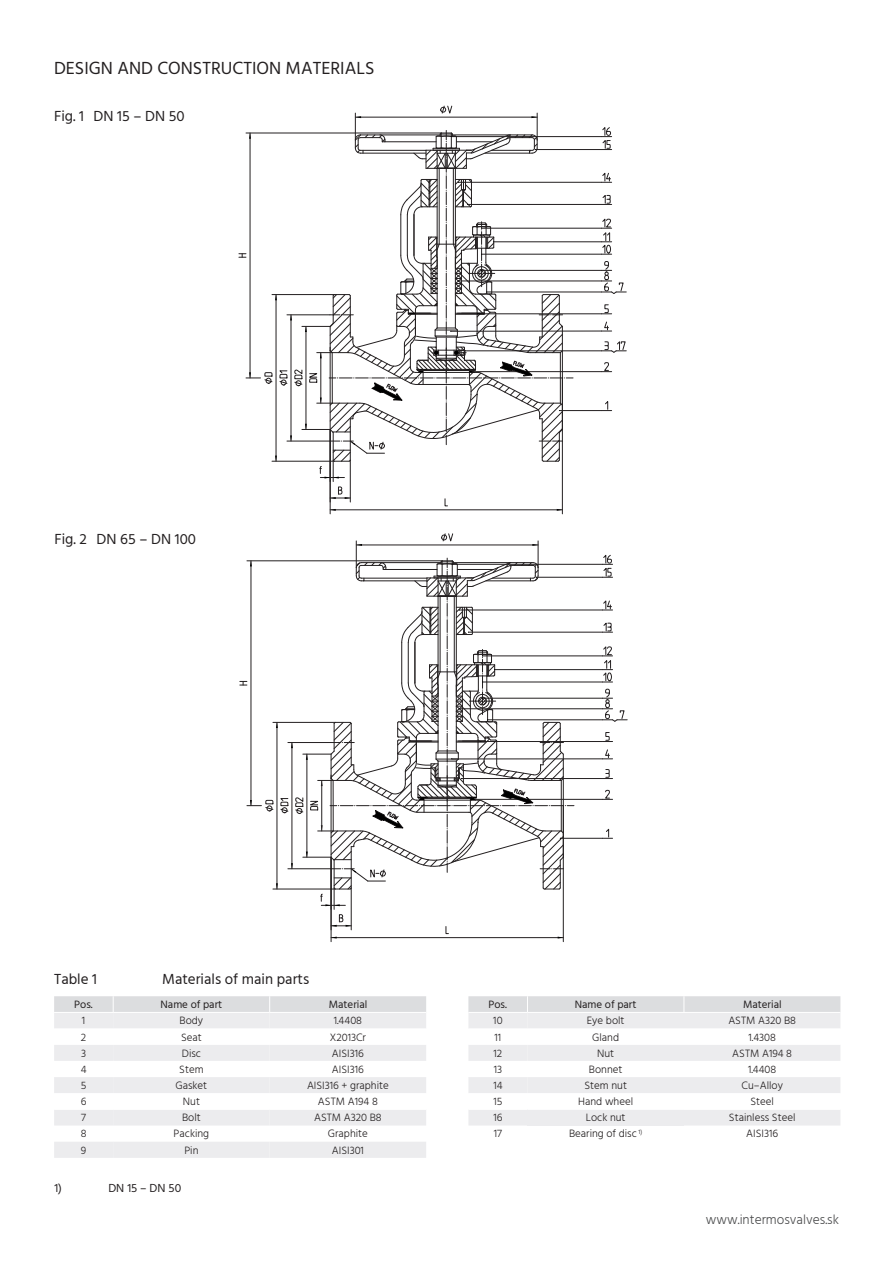
<style>
.page{position:relative;width:893px;height:1263px;background:#fff}
.page>*{position:absolute;margin:0;border:0;box-sizing:border-box;transform-origin:0 0}
.t1{font:18px "Hind Vadodara";color:#231f20}
.t2{font:15px "Hind Vadodara";color:#231f20}
.t3{font:300 13.5px "Hind Vadodara";color:#4b4c4d}
.t4{font:12px "Hind Vadodara";color:#231f20}
.t5{font:300 10.95px "Hind Vadodara";color:#231f20}
.t6{font:10.95px "Hind Vadodara";color:#231f20}
</style>
<div class="page">
<svg style="left:54px;top:996px;width:372px;height:162px"></svg>
<hr style="left:54px;top:1012px;width:59px;height:1px;background:#fff">
<hr style="left:113px;top:1012px;width:157px;height:1px;background:#fff">
<hr style="left:270px;top:1012px;width:156px;height:1px;background:#fff">
<hr style="left:54px;top:1109px;width:59px;height:1px;background:#fff">
<hr style="left:113px;top:1109px;width:157px;height:1px;background:#fff">
<hr style="left:270px;top:1109px;width:156px;height:1px;background:#fff">
<svg style="left:468px;top:996px;width:372px;height:130px"></svg>
<hr style="left:468px;top:1012px;width:59px;height:1px;background:#fff">
<hr style="left:527px;top:1012px;width:157px;height:1px;background:#fff">
<hr style="left:684px;top:1012px;width:156px;height:1px;background:#fff">
<hr style="left:468px;top:1109px;width:59px;height:1px;background:#fff">
<hr style="left:527px;top:1109px;width:157px;height:1px;background:#fff">
<hr style="left:684px;top:1109px;width:156px;height:1px;background:#fff">
<hr style="left:562px;top:429px;width:1px;height:85px;background:#231f20">
<hr style="left:330px;top:429px;width:1px;height:85px;background:#231f20">
<hr style="left:559px;top:410px;width:42px;height:1px;background:#231f20">
<svg style="left:601px;top:401px;width:11px;height:10px"></svg>
<hr style="left:472px;top:371px;width:129px;height:1px;background:#231f20">
<svg style="left:601px;top:362px;width:11px;height:10px"></svg>
<hr style="left:457px;top:351px;width:144px;height:1px;background:#231f20">
<hr style="left:480px;top:314px;width:121px;height:1px;background:#231f20">
<svg style="left:601px;top:304px;width:11px;height:11px"></svg>
<hr style="left:487px;top:292px;width:114px;height:1px;background:#231f20">
<hr style="left:482px;top:270px;width:119px;height:1px;background:#231f20">
<hr style="left:482px;top:254px;width:119px;height:1px;background:#231f20">
<hr style="left:494px;top:242px;width:107px;height:1px;background:#231f20">
<hr style="left:482px;top:228px;width:119px;height:1px;background:#231f20">
<svg style="left:601px;top:218px;width:11px;height:37px"></svg>
<hr style="left:468px;top:204px;width:133px;height:1px;background:#231f20">
<svg style="left:601px;top:194px;width:11px;height:11px"></svg>
<hr style="left:458px;top:182px;width:143px;height:1px;background:#231f20">
<svg style="left:601px;top:172px;width:11px;height:11px"></svg>
<hr style="left:451px;top:331px;width:150px;height:1px;background:#231f20">
<svg style="left:601px;top:321px;width:11px;height:11px"></svg>
<hr style="left:458px;top:281px;width:143px;height:1px;background:#231f20">
<hr style="left:535px;top:149px;width:66px;height:1px;background:#231f20">
<hr style="left:451px;top:136px;width:150px;height:1px;background:#231f20">
<svg style="left:601px;top:127px;width:11px;height:23px"></svg>
<svg style="left:601px;top:261px;width:25px;height:33px"></svg>
<svg style="left:601px;top:341px;width:25px;height:12px"></svg>
<svg style="left:239px;top:106px;width:334px;height:405px"></svg>
<hr style="left:563px;top:857px;width:1px;height:85px;background:#231f20">
<hr style="left:331px;top:857px;width:1px;height:85px;background:#231f20">
<hr style="left:560px;top:838px;width:42px;height:1px;background:#231f20">
<svg style="left:602px;top:828px;width:11px;height:11px"></svg>
<hr style="left:473px;top:799px;width:129px;height:1px;background:#231f20">
<svg style="left:602px;top:790px;width:11px;height:10px"></svg>
<hr style="left:481px;top:741px;width:121px;height:1px;background:#231f20">
<svg style="left:602px;top:732px;width:11px;height:10px"></svg>
<hr style="left:488px;top:719px;width:114px;height:1px;background:#231f20">
<hr style="left:482px;top:698px;width:120px;height:1px;background:#231f20">
<hr style="left:482px;top:682px;width:120px;height:1px;background:#231f20">
<hr style="left:495px;top:669px;width:107px;height:1px;background:#231f20">
<hr style="left:482px;top:656px;width:120px;height:1px;background:#231f20">
<svg style="left:602px;top:646px;width:11px;height:37px"></svg>
<hr style="left:469px;top:632px;width:133px;height:1px;background:#231f20">
<svg style="left:602px;top:622px;width:11px;height:11px"></svg>
<hr style="left:459px;top:610px;width:143px;height:1px;background:#231f20">
<svg style="left:602px;top:600px;width:11px;height:11px"></svg>
<hr style="left:452px;top:758px;width:150px;height:1px;background:#231f20">
<svg style="left:602px;top:749px;width:11px;height:10px"></svg>
<hr style="left:459px;top:708px;width:143px;height:1px;background:#231f20">
<hr style="left:536px;top:577px;width:66px;height:1px;background:#231f20">
<hr style="left:452px;top:564px;width:150px;height:1px;background:#231f20">
<svg style="left:602px;top:554px;width:11px;height:24px"></svg>
<svg style="left:602px;top:689px;width:25px;height:33px"></svg>
<hr style="left:461px;top:778px;width:141px;height:1px;background:#231f20">
<svg style="left:602px;top:769px;width:11px;height:10px"></svg>
<svg style="left:240px;top:534px;width:334px;height:404px"></svg>
<h1 class="t1" style="left:54px;top:56px;width:322px">DESIGN AND CONSTRUCTION MATERIALS</h1>
<h2 class="t2" style="left:54px;top:105px;width:132px">Fig. 1 DN 15 – DN 50</h2>
<h2 class="t2" style="left:54px;top:528px;width:143px">Fig. 2 DN 65 – DN 100</h2>
<h2 class="t2" style="left:54px;top:968px;width:44px">Table 1</h2>
<h2 class="t2" style="left:162px;top:968px;width:149px">Materials of main parts</h2>
<p class="t6" style="left:74px;top:997px;width:20px">Pos.</p>
<p class="t6" style="left:161px;top:997px;width:63px">Name of part</p>
<p class="t6" style="left:329px;top:997px;width:40px">Material</p>
<p class="t5" style="left:82px;top:1013px;width:5px">1</p>
<p class="t5" style="left:180px;top:1013px;width:25px">Body</p>
<p class="t5" style="left:334px;top:1013px;width:30px">1.4408</p>
<p class="t5" style="left:81px;top:1029px;width:7px">2</p>
<p class="t5" style="left:181px;top:1029px;width:22px">Seat</p>
<p class="t5" style="left:330px;top:1029px;width:38px">X2013Cr</p>
<p class="t5" style="left:81px;top:1045px;width:7px">3</p>
<p class="t5" style="left:182px;top:1045px;width:21px">Disc</p>
<p class="t5" style="left:332px;top:1045px;width:33px">AISI316</p>
<p class="t5" style="left:81px;top:1062px;width:7px">4</p>
<p class="t5" style="left:179px;top:1062px;width:26px">Stem</p>
<p class="t5" style="left:332px;top:1062px;width:33px">AISI316</p>
<p class="t5" style="left:81px;top:1078px;width:7px">5</p>
<p class="t5" style="left:176px;top:1078px;width:33px">Gasket</p>
<p class="t5" style="left:307px;top:1078px;width:83px">AISI316 + graphite</p>
<p class="t5" style="left:81px;top:1094px;width:7px">6</p>
<p class="t5" style="left:183px;top:1094px;width:19px">Nut</p>
<p class="t5" style="left:318px;top:1094px;width:61px">ASTM A194 8</p>
<p class="t5" style="left:81px;top:1110px;width:6px">7</p>
<p class="t5" style="left:182px;top:1110px;width:20px">Bolt</p>
<p class="t5" style="left:314px;top:1110px;width:69px">ASTM A320 B8</p>
<p class="t5" style="left:81px;top:1126px;width:7px">8</p>
<p class="t5" style="left:174px;top:1126px;width:37px">Packing</p>
<p class="t5" style="left:328px;top:1126px;width:41px">Graphite</p>
<p class="t5" style="left:81px;top:1142px;width:7px">9</p>
<p class="t5" style="left:184px;top:1142px;width:16px">Pin</p>
<p class="t5" style="left:332px;top:1142px;width:34px">AISI301</p>
<p class="t4" style="left:54px;top:1179px;width:9px">1)</p>
<p class="t4" style="left:108px;top:1179px;width:74px">DN 15 – DN 50</p>
<p class="t6" style="left:488px;top:997px;width:20px">Pos.</p>
<p class="t6" style="left:575px;top:997px;width:63px">Name of part</p>
<p class="t6" style="left:743px;top:997px;width:40px">Material</p>
<p class="t5" style="left:493px;top:1013px;width:11px">10</p>
<p class="t5" style="left:587px;top:1013px;width:39px">Eye bolt</p>
<p class="t5" style="left:728px;top:1013px;width:69px">ASTM A320 B8</p>
<p class="t5" style="left:495px;top:1029px;width:8px">11</p>
<p class="t5" style="left:592px;top:1029px;width:28px">Gland</p>
<p class="t5" style="left:748px;top:1029px;width:29px">1.4308</p>
<p class="t5" style="left:494px;top:1045px;width:10px">12</p>
<p class="t5" style="left:597px;top:1045px;width:19px">Nut</p>
<p class="t5" style="left:732px;top:1045px;width:61px">ASTM A194 8</p>
<p class="t5" style="left:494px;top:1062px;width:10px">13</p>
<p class="t5" style="left:589px;top:1062px;width:35px">Bonnet</p>
<p class="t5" style="left:748px;top:1062px;width:30px">1.4408</p>
<p class="t5" style="left:493px;top:1078px;width:11px">14</p>
<p class="t5" style="left:584px;top:1078px;width:44px">Stem nut</p>
<p class="t5" style="left:741px;top:1078px;width:43px">Cu–Alloy</p>
<p class="t5" style="left:493px;top:1094px;width:10px">15</p>
<p class="t5" style="left:578px;top:1094px;width:56px">Hand wheel</p>
<p class="t5" style="left:750px;top:1094px;width:25px">Steel</p>
<p class="t5" style="left:493px;top:1110px;width:11px">16</p>
<p class="t5" style="left:586px;top:1110px;width:41px">Lock nut</p>
<p class="t5" style="left:729px;top:1110px;width:68px">Stainless Steel</p>
<p class="t5" style="left:494px;top:1126px;width:10px">17</p>
<p class="t5" style="left:569px;top:1126px;width:75px">Bearing of disc <sup>1)</sup></p>
<p class="t5" style="left:746px;top:1126px;width:33px">AISI316</p>
<p class="t3" style="left:706px;top:1210px;width:135px">www.intermosvalves.sk</p>
</div>
